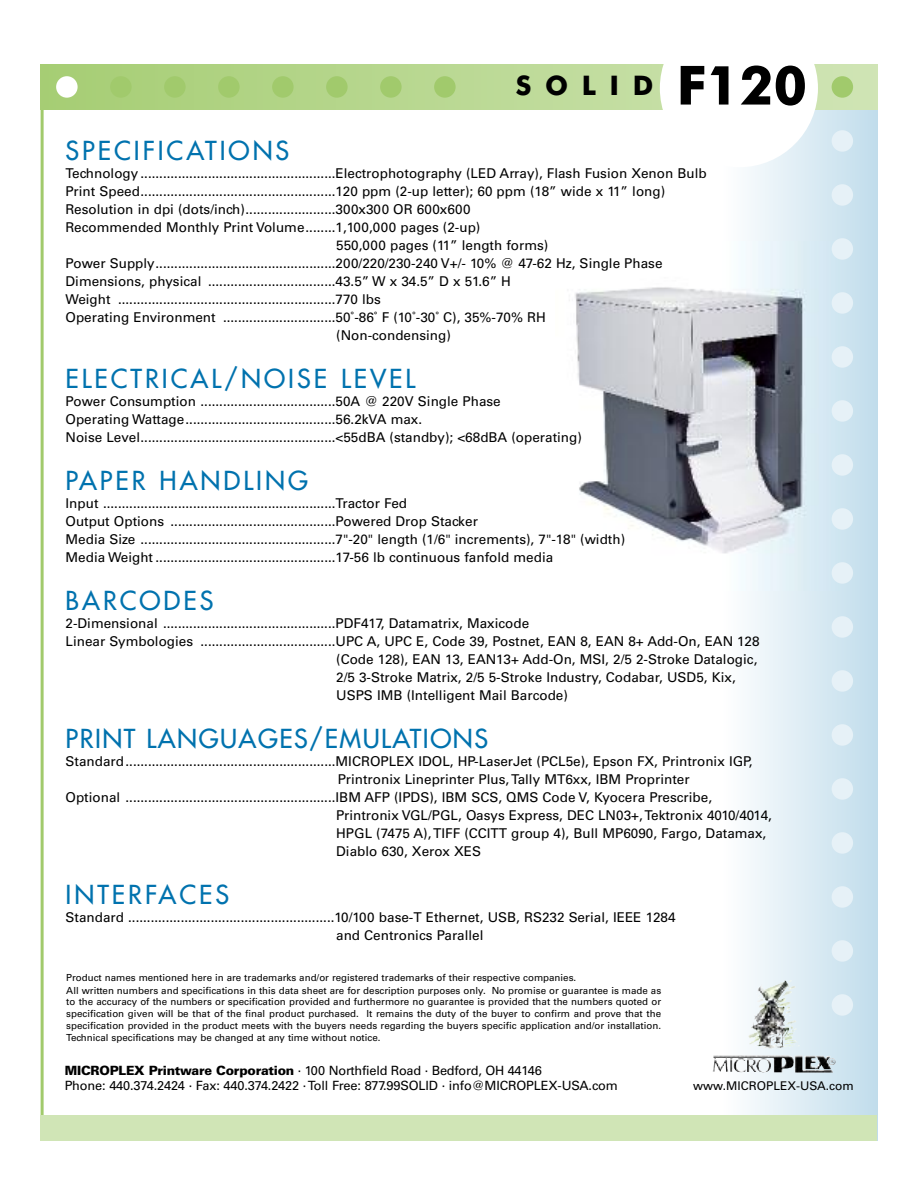
<style>
.page{position:relative;width:918px;height:1188px;background:#fff}
.page>*{position:absolute;margin:0;border:0;box-sizing:border-box;transform-origin:0 0}
.t1{font:700 27px "Futura BT";letter-spacing:.5em;color:#000}
.t2{font:25.5px "Futura";letter-spacing:.115em;color:#0072ae}
.t3{font:25.5px "Futura";letter-spacing:.06em;color:#0072ae}
.t4{font:13.5px/18px "Univers";color:#000}
.t5{font:12.75px/15.3px "Univers";letter-spacing:-.01em;color:#000}
.t6{font:12px "Univers";color:#000}
.t7{font:9.75px/11.7px "Univers";color:#000}
.s1{font-size:54px}
.s2{font-weight:900}
</style>
<div class="page">
<div style="left:722px;top:68px;width:156px;height:1073px;background:linear-gradient(to right,#fcfbfb,#c0dcea)"></div>
<img style="left:569px;top:241px;width:270px;height:349px">
<hr style="left:41px;top:94px;width:3px;height:1024px;background:#a1ca6c">
<div style="left:40px;top:1115px;width:838px;height:26px;background:#d0e5b6"></div>
<svg style="left:40px;top:64px;width:838px;height:45px;background:#b7d78f"></svg>
<div style="left:56px;top:76px;width:22px;height:22px;background:#fff;border-radius:50%"></div>
<div style="left:110px;top:76px;width:22px;height:22px;background:#a1ca6c;border-radius:50%"></div>
<div style="left:164px;top:76px;width:22px;height:22px;background:#a1ca6c;border-radius:50%"></div>
<div style="left:218px;top:76px;width:22px;height:22px;background:#a1ca6c;border-radius:50%"></div>
<div style="left:272px;top:76px;width:22px;height:22px;background:#a1ca6c;border-radius:50%"></div>
<div style="left:326px;top:76px;width:22px;height:22px;background:#a1ca6c;border-radius:50%"></div>
<div style="left:380px;top:76px;width:22px;height:22px;background:#a1ca6c;border-radius:50%"></div>
<div style="left:434px;top:76px;width:22px;height:22px;background:#a1ca6c;border-radius:50%"></div>
<div style="left:832px;top:76px;width:21px;height:22px;background:#a1ca6c;border-radius:50%"></div>
<div style="left:832px;top:130px;width:21px;height:22px;background:#e6f1f7;border-radius:50%"></div>
<div style="left:832px;top:184px;width:21px;height:22px;background:#e6f1f7;border-radius:50%"></div>
<div style="left:832px;top:238px;width:21px;height:22px;background:#e6f1f7;border-radius:50%"></div>
<div style="left:832px;top:292px;width:21px;height:22px;background:#e6f1f7;border-radius:50%"></div>
<div style="left:832px;top:346px;width:21px;height:22px;background:#e6f1f7;border-radius:50%"></div>
<div style="left:832px;top:400px;width:21px;height:22px;background:#e6f1f7;border-radius:50%"></div>
<div style="left:832px;top:454px;width:21px;height:22px;background:#e6f1f7;border-radius:50%"></div>
<div style="left:832px;top:508px;width:21px;height:22px;background:#e6f1f7;border-radius:50%"></div>
<div style="left:832px;top:562px;width:21px;height:22px;background:#e6f1f7;border-radius:50%"></div>
<div style="left:832px;top:616px;width:21px;height:22px;background:#e6f1f7;border-radius:50%"></div>
<div style="left:832px;top:670px;width:21px;height:22px;background:#e6f1f7;border-radius:50%"></div>
<div style="left:832px;top:724px;width:21px;height:22px;background:#e6f1f7;border-radius:50%"></div>
<div style="left:832px;top:778px;width:21px;height:22px;background:#e6f1f7;border-radius:50%"></div>
<div style="left:832px;top:832px;width:21px;height:22px;background:#e6f1f7;border-radius:50%"></div>
<div style="left:832px;top:886px;width:21px;height:22px;background:#e6f1f7;border-radius:50%"></div>
<div style="left:832px;top:940px;width:21px;height:22px;background:#e6f1f7;border-radius:50%"></div>
<div style="left:832px;top:994px;width:21px;height:22px;background:#e6f1f7;border-radius:50%"></div>
<img style="left:748px;top:980px;width:41px;height:57px">
<div style="left:660px;top:9px;width:158px;height:158px;background:#fff;border-radius:50%"></div>
<h1 class="t1" style="left:516px;top:75px;width:293px">SOLID <span class="s1">F120</span></h1>
<h2 class="t2" style="left:66px;top:138px;width:225px">SPECIFICATIONS</h2>
<p class="t4" style="left:66px;top:166px;width:643px">Technology ....................................................Electrophotography (LED Array), Flash Fusion Xenon Bulb</p>
<p class="t4" style="left:66px;top:184px;width:601px">Print Speed....................................................120 ppm (2-up letter); 60 ppm (18” wide x 11” long)</p>
<p class="t4" style="left:66px;top:202px;width:406px">Resolution in dpi (dots/inch)........................300x300 OR 600x600</p>
<p class="t4" style="left:66px;top:220px;width:416px">Recommended Monthly Print Volume........1,100,000 pages (2-up)</p>
<p class="t4" style="left:336px;top:238px;width:214px">550,000 pages (11” length forms)</p>
<p class="t4" style="left:66px;top:256px;width:598px">Power Supply................................................200/220/230-240 V+/- 10% @ 47-62 Hz, Single Phase</p>
<p class="t4" style="left:66px;top:274px;width:447px">Dimensions, physical ..................................43.5” W x 34.5” D x 51.6” H</p>
<p class="t4" style="left:66px;top:292px;width:317px">Weight ..........................................................770 lbs</p>
<p class="t4" style="left:66px;top:310px;width:482px">Operating Environment ..............................50˚-86˚ F (10˚-30˚ C), 35%-70% RH</p>
<p class="t4" style="left:336px;top:328px;width:116px">(Non-condensing)</p>
<h2 class="t2" style="left:66px;top:366px;width:351px">ELECTRICAL/NOISE LEVEL</h2>
<p class="t4" style="left:66px;top:394px;width:518px">Power Consumption ....................................50A @ 220V Single Phase<br>Operating Wattage........................................56.2kVA max.<br>Noise Level....................................................&lt;55dBA (standby); &lt;68dBA (operating)</p>
<h2 class="t2" style="left:66px;top:468px;width:244px">PAPER HANDLING</h2>
<p class="t4" style="left:66px;top:496px;width:561px">Input ..............................................................Tractor Fed<br>Output Options ............................................Powered Drop Stacker<br>Media Size ....................................................7"-20" length (1/6" increments), 7"-18" (width)<br>Media Weight ................................................17-56 lb continuous fanfold media</p>
<h2 class="t2" style="left:66px;top:588px;width:149px">BARCODES</h2>
<p class="t4" style="left:66px;top:616px;width:465px">2-Dimensional ..............................................PDF417, Datamatrix, Maxicode</p>
<p class="t4" style="left:66px;top:634px;width:696px">Linear Symbologies ....................................UPC A, UPC E, Code 39, Postnet, EAN 8, EAN 8+ Add-On, EAN 128</p>
<p class="t4" style="left:336px;top:652px;width:423px">(Code 128), EAN 13, EAN13+ Add-On, MSI, 2/5 2-Stroke Datalogic,</p>
<p class="t4" style="left:336px;top:670px;width:401px">2/5 3-Stroke Matrix, 2/5 5-Stroke Industry, Codabar, USD5, Kix,</p>
<p class="t4" style="left:336px;top:688px;width:233px">USPS IMB (Intelligent Mail Barcode)</p>
<h2 class="t3" style="left:66px;top:726px;width:424px">PRINT LANGUAGES/EMULATIONS</h2>
<p class="t4" style="left:66px;top:754px;width:688px">Standard........................................................MICROPLEX IDOL, HP-LaserJet (PCL5e), Epson FX, Printronix IGP,</p>
<p class="t4" style="left:338px;top:772px;width:353px">Printronix Lineprinter Plus,Tally MT6xx, IBM Proprinter</p>
<p class="t4" style="left:66px;top:790px;width:648px">Optional ........................................................IBM AFP (IPDS), IBM SCS, QMS Code V, Kyocera Prescribe,</p>
<p class="t4" style="left:336px;top:808px;width:437px">Printronix VGL/PGL, Oasys Express, DEC LN03+,Tektronix 4010/4014,</p>
<p class="t4" style="left:336px;top:826px;width:432px">HPGL (7475 A),TIFF (CCITT group 4), Bull MP6090, Fargo, Datamax,</p>
<p class="t4" style="left:336px;top:844px;width:146px">Diablo 630, Xerox XES</p>
<h2 class="t2" style="left:66px;top:882px;width:165px">INTERFACES</h2>
<p class="t4" style="left:336px;top:910px;width:341px;text-indent:-271px">Standard .......................................................10/100 base-T Ethernet, USB, RS232 Serial, IEEE 1284 and Centronics Parallel</p>
<p class="t7" style="left:66px;top:972px;width:596px;line-height:12.8px">Product names mentioned here in are trademarks and/or registered trademarks of their respective companies.<br>All written numbers and specifications in this data sheet are for description purposes only. No promise or guarantee is made as</p>
<p class="t7" style="left:66px;top:997px;width:596px;text-align:justify">to the accuracy of the numbers or specification provided and furthermore no guarantee is provided that the numbers quoted or specification given will be that of the final product purchased. It remains the duty of the buyer to confirm and prove that the specification provided in the product meets with the buyers needs regarding the buyers specific application and/or installation.<br>Technical specifications may be changed at any time without notice.</p>
<p class="t5" style="left:65px;top:1064px;width:555px"><span class="s2">MICROPLEX Printware Corporation</span> · 100 Northfield Road · Bedford, OH 44146<br>Phone: 440.374.2424 · Fax: 440.374.2422 ·Toll Free: 877.99SOLID · info@MICROPLEX-USA.com</p>
<p class="t6" style="left:693px;top:1082px;width:162px">www.MICROPLEX-USA.com</p>
</div>
